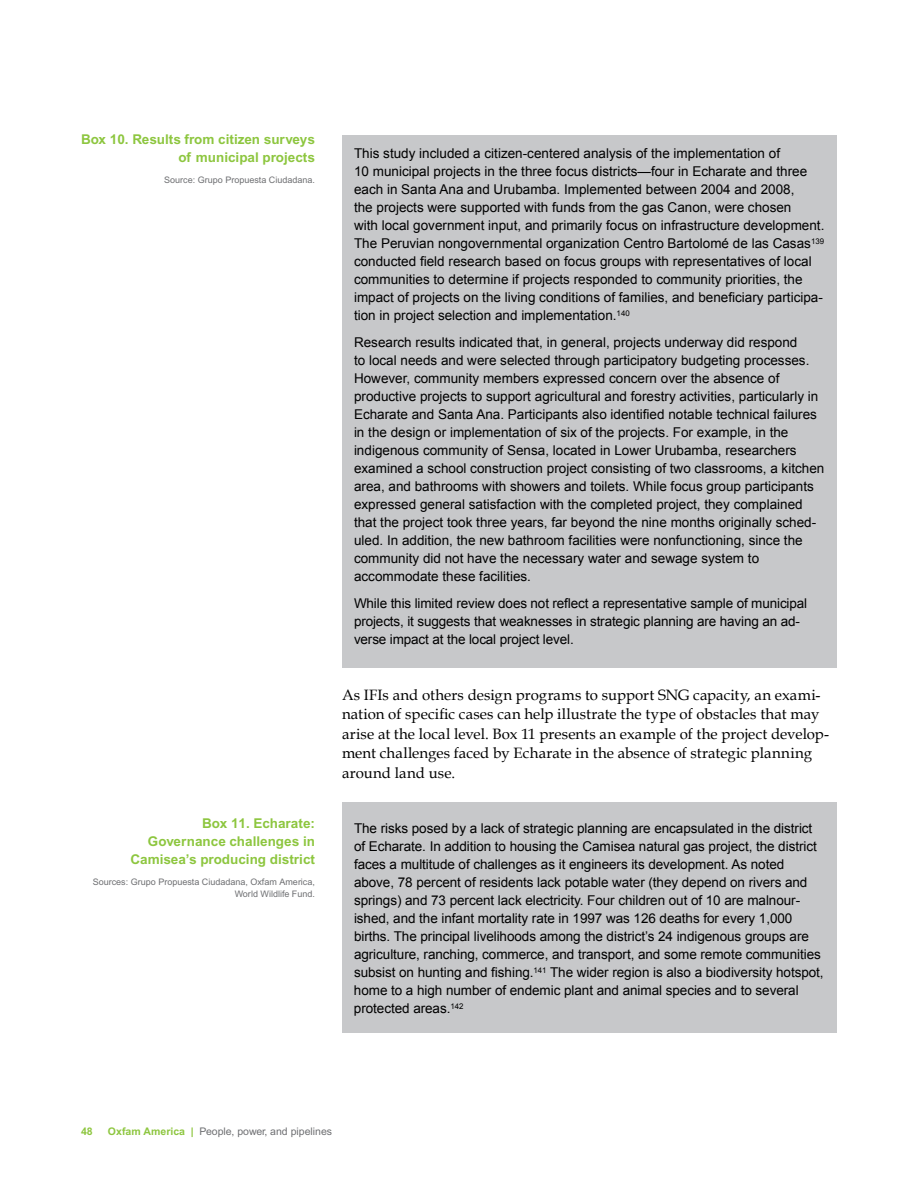
<style>
.page{position:relative;width:918px;height:1188px;background:#fff}
.page>*{position:absolute;margin:0;border:0;box-sizing:border-box;transform-origin:0 0}
.t1{font:15px/19.5px "Book Antiqua";letter-spacing:.005em;color:#000}
.t2{font:13.5px/18px "Arial";color:#000}
.t3{font:700 13.5px/18px "Arial";color:#8dc63f;text-align:right}
.t4{font:10.5px "Arial";color:#6d6e71}
.t5{font:700 10.5px "Arial";color:#8dc63f}
.t6{font:9px/12px "Arial";color:#6d6e71;text-align:right}
.s1{font-weight:700;color:#8dc63f}
</style>
<div class="page">
<div style="left:342px;top:802px;width:495px;height:232px;background:#c7c8ca"></div>
<div style="left:342px;top:135px;width:495px;height:533px;background:#c7c8ca"></div>
<p class="t3" style="left:81px;top:130px;width:235px">Box 10. Results from citizen surveys of municipal projects</p>
<p class="t6" style="left:164px;top:174px;width:152px">Source: Grupo Propuesta Ciudadana.</p>
<p class="t3" style="left:130px;top:814px;width:186px">Box 11. Echarate:<br>Governance challenges in<br>Camisea’s producing district</p>
<p class="t6" style="left:93px;top:876px;width:224px">Sources: Grupo Propuesta Ciudadana, Oxfam America,<br>World Wildlife Fund.</p>
<p class="t2" style="left:354px;top:145px;width:472px">This study included a citizen-centered analysis of the implementation of<br>10 municipal projects in the three focus districts—four in Echarate and three each in Santa Ana and Urubamba. Implemented between 2004 and 2008,<br>the projects were supported with funds from the gas Canon, were chosen<br>with local government input, and primarily focus on infrastructure development.<br>The Peruvian nongovernmental organization Centro Bartolomé de las Casas<sup>139 </sup>conducted field research based on focus groups with representatives of local communities to determine if projects responded to community priorities, the impact of projects on the living conditions of families, and beneficiary participa&shy;tion in project selection and implementation.<sup>140</sup></p>
<p class="t2" style="left:354px;top:334px;width:472px">Research results indicated that, in general, projects underway did respond<br>to local needs and were selected through participatory budgeting processes.<br>However, community members expressed concern over the absence of productive projects to support agricultural and forestry activities, particularly in Echarate and Santa Ana. Participants also identified notable technical failures in the design or implementation of six of the projects. For example, in the indigenous community of Sensa, located in Lower Urubamba, researchers examined a school construction project consisting of two classrooms, a kitchen area, and bathrooms with showers and toilets. While focus group participants expressed general satisfaction with the completed project, they complained that the project took three years, far beyond the nine months originally sched&shy;uled. In addition, the new bathroom facilities were nonfunctioning, since the community did not have the necessary water and sewage system to accommodate these facilities.</p>
<p class="t2" style="left:354px;top:595px;width:455px">While this limited review does not reflect a representative sample of municipal projects, it suggests that weaknesses in strategic planning are having an ad&shy;verse impact at the local project level.</p>
<p class="t1" style="left:342px;top:685px;width:489px">As IFIs and others design programs to support SNG capacity, an exami&shy;nation of specific cases can help illustrate the type of obstacles that may arise at the local level. Box 11 presents an example of the project develop&shy;ment challenges faced by Echarate in the absence of strategic planning around land use.</p>
<p class="t2" style="left:354px;top:820px;width:471px">The risks posed by a lack of strategic planning are encapsulated in the district of Echarate. In addition to housing the Camisea natural gas project, the district faces a multitude of challenges as it engineers its development. As noted above, 78 percent of residents lack potable water (they depend on rivers and springs) and 73 percent lack electricity. Four children out of 10 are malnour&shy;ished, and the infant mortality rate in 1997 was 126 deaths for every 1,000 births. The principal livelihoods among the district’s 24 indigenous groups are agriculture, ranching, commerce, and transport, and some remote communities subsist on hunting and fishing.<sup>141</sup> The wider region is also a biodiversity hotspot, home to a high number of endemic plant and animal species and to several protected areas.<sup>142</sup></p>
<p class="t5" style="left:81px;top:1125px;width:13px">48</p>
<p class="t4" style="left:108px;top:1125px;width:226px"><span class="s1">Oxfam America |</span> People, power, and pipelines</p>
</div>
